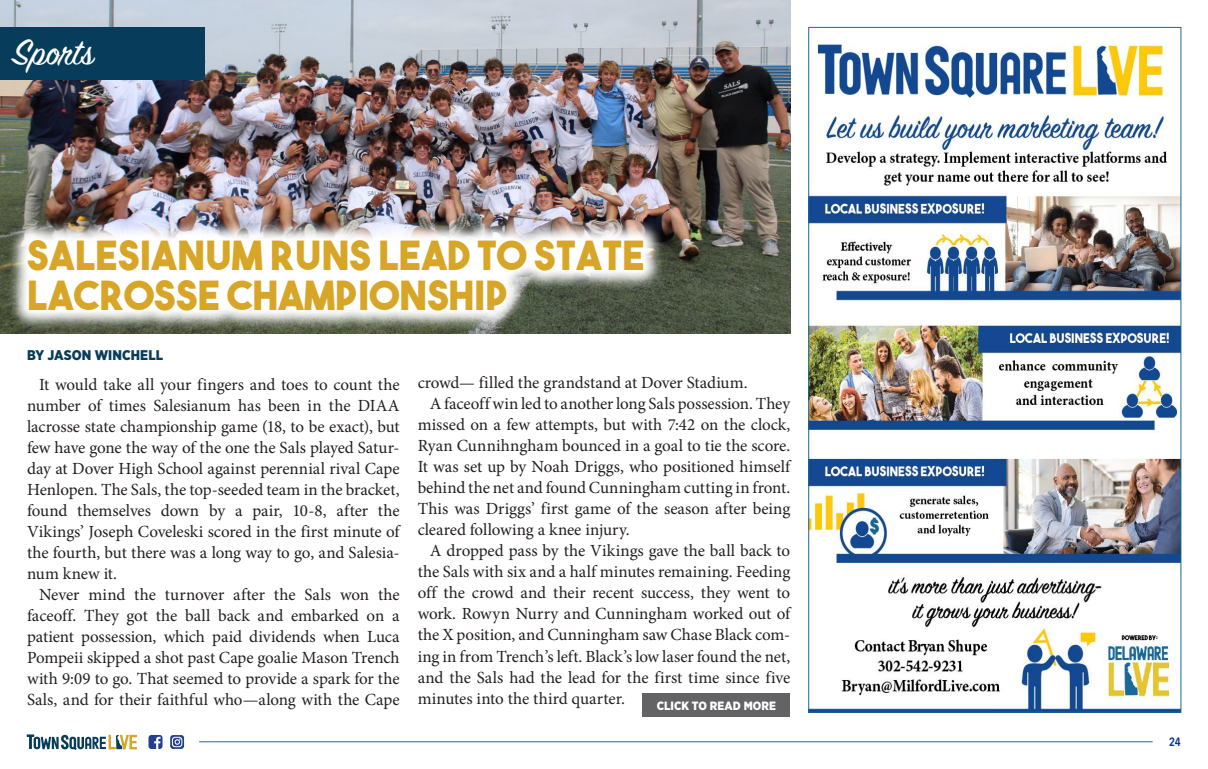
<style>
.page{position:relative;width:1208px;height:769px;background:#fff}
.page>*{position:absolute;margin:0;border:0;box-sizing:border-box;transform-origin:0 0}
.t1{font:40px/40px "The Bold Font";letter-spacing:.01em;color:#d7a628}
.t2{font:40px "Sign Painter House Script";color:#fff}
.body_copy{font:17px/21px "Minion Pro";letter-spacing:-.005em;color:#231f20;text-align:justify}
.t3{font:900 14px "Gotham Narrow";letter-spacing:.005em;color:#073d5a}
.t4{font:900 12px "Gotham Narrow";letter-spacing:.005em;color:#fff}
.t5{font:600 12px "Avenir Next Condensed";color:#039}
</style>
<div class="page">
<hr style="left:199px;top:740px;width:953px;height:1px;background:#369">
<svg style="left:148px;top:735px;width:14px;height:13px"></svg>
<svg style="left:170px;top:735px;width:14px;height:13px"></svg>
<svg style="left:27px;top:734px;width:110px;height:15px"></svg>
<img style="left:0;top:0;width:790px;height:333px">
<div style="left:0;top:27px;width:204px;height:52px;background:#073d5a"></div>
<svg style="left:6px;top:218px;width:658px;height:113px"></svg>
<div style="left:642px;top:693px;width:148px;height:23px;background:#636366"></div>
<img style="left:810px;top:44px;width:369px;height:666px">
<p class="t2" style="left:13px;top:27px;width:82px">Sports</p>
<p class="t1" style="left:27px;top:234px;width:619px">SALESIANUM RUNS LEAD TO STATE<br>LACROSSE CHAMPIONSHIP</p>
<p class="t3" style="left:27px;top:345px;width:138px">BY JASON WINCHELL</p>
<p class="body_copy" style="left:27px;top:373px;width:374px;text-indent:12px">It would take all your fingers and toes to count the number of times Salesianum has been in the DIAA lacrosse state championship game (18, to be exact), but few have gone the way of the one the Sals played Satur&shy;day at Dover High School against perennial rival Cape Henlopen. The Sals, the top-seeded team in the bracket, found themselves down by a pair, 10-8, after the Vikings’ Joseph Coveleski scored in the first minute of the fourth, but there was a long way to go, and Salesia&shy;num knew it.</p>
<p class="body_copy" style="left:27px;top:583px;width:374px;text-indent:12px">Never mind the turnover after the Sals won the faceoff. They got the ball back and embarked on a patient possession, which paid dividends when Luca Pompeii skipped a shot past Cape goalie Mason Trench with 9:09 to go. That seemed to provide a spark for the Sals, and for their faithful who—along with the Cape</p>
<p class="body_copy" style="left:417px;top:372px;width:331px">crowd— filled the grandstand at Dover Stadium.</p>
<p class="body_copy" style="left:417px;top:393px;width:374px;text-indent:12px">A faceoff win led to another long Sals possession. They missed on a few attempts, but with 7:42 on the clock, Ryan Cunnihngham bounced in a goal to tie the score.<br>It was set up by Noah Driggs, who positioned himself behind the net and found Cunningham cutting in front.<br>This was Driggs’ first game of the season after being cleared following a knee injury.</p>
<p class="body_copy" style="left:417px;top:540px;width:374px;text-indent:12px">A dropped pass by the Vikings gave the ball back to the Sals with six and a half minutes remaining. Feeding off the crowd and their recent success, they went to work. Rowyn Nurry and Cunningham worked out of the X position, and Cunningham saw Chase Black com&shy;ing in from Trench’s left. Black’s low laser found the net, and the Sals had the lead for the first time since five minutes into the third quarter.</p>
<p class="t4" style="left:656px;top:697px;width:121px">CLICK TO READ MORE</p>
<p class="t5" style="left:1169px;top:731px;width:13px">24</p>
</div>
